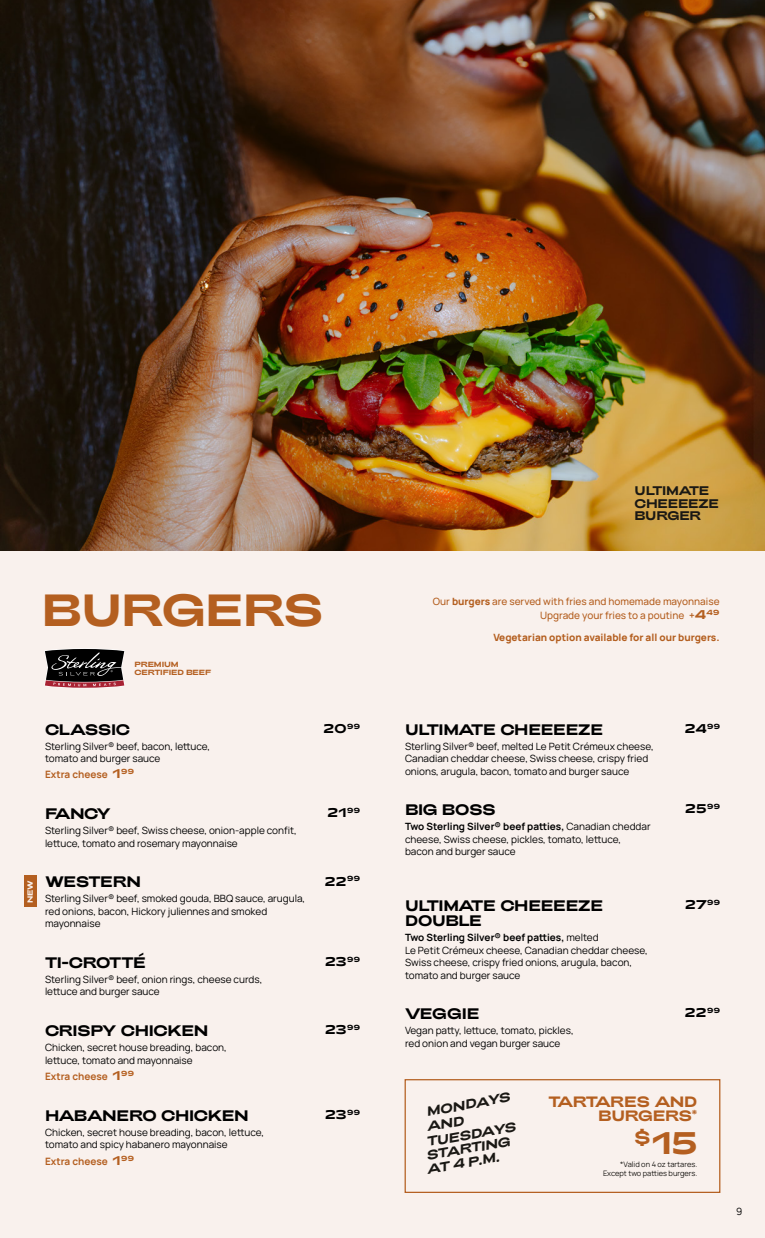
<style>
.page{position:relative;width:765px;height:1238px;background:#f9f1ed}
.page>*{position:absolute;margin:0;border:0;box-sizing:border-box;transform-origin:0 0}
.t1{font:700 45px "Adieu";letter-spacing:-.03em;color:#b45f20}
.t2{font:700 31.25px "Adieu";color:#b45f20}
.t3{font:700 15.25px/15.2px "Adieu";letter-spacing:-.035em;color:#000}
.t4{font:700 15px/13.8px "Adieu";letter-spacing:-.05em;color:#b45f20;text-align:right}
.t5{font:italic 700 13.12px/14.9px "Adieu";color:#1a1814}
.t6{font:700 12.62px "Adieu";letter-spacing:.05em;color:#000}
.t7{font:700 12.5px/12.5px "Adieu";letter-spacing:-.035em;color:#1a1814}
.t8{font:700 10.12px "Manrope";color:#b45f20}
.t9{font:500 10.12px "Manrope";color:#b45f20}
.t10{font:10px/12.5px "Manrope";color:#000}
.t11{font:500 10px "Manrope";color:#b45f20}
.t12{font:800 10px "Manrope";color:#b45f20}
.t13{font:7.5px/8.8px "Manrope";color:#1a1814;text-align:right}
.t14{font:700 7.5px/8.8px "Adieu";letter-spacing:-.035em;color:#b45f20}
.t15{font:700 7.5px "Adieu";color:#f9f1ed}
.s1{font-weight:800}
.s2{font-weight:700}
.s3{font-family:"Adieu";font-weight:700;font-size:12.62px}
.s4{font-family:"Adieu";font-size:12.62px}
</style>
<div class="page">
<img style="left:0;top:0;width:765px;height:550px">
<svg style="left:45px;top:648px;width:80px;height:40px;background:#483839"></svg>
<div style="left:24px;top:875px;width:13px;height:32px;background:#b45f20"></div>
<div style="left:405px;top:1079px;width:315px;height:113px;border:1px solid #b45f20"></div>
<p class="t7" style="left:635px;top:484px;width:86px">ULTIMATE<br>CHEEEEZE<br>BURGER</p>
<h1 class="t1" style="left:41px;top:584px;width:283px">BURGERS</h1>
<p class="t11" style="left:433px;top:594px;width:288px">Our <span class="s1">burgers</span> are served with fries and homemade mayonnaise</p>
<p class="t9" style="left:540px;top:608px;width:181px">Upgrade your fries to a poutine <span class="s2">+</span><span class="s3">4</span><sup>49</sup></p>
<p class="t12" style="left:493px;top:630px;width:228px">Vegetarian option available for all our burgers.</p>
<p class="t14" style="left:135px;top:659px;width:78px">PREMIUM<br>CERTIFIED BEEF</p>
<p class="t15" style="left:26px;top:903px;width:24px;rotate:-90deg">NEW</p>
<h3 class="t3" style="left:45px;top:721px;width:87px">CLASSIC</h3>
<p class="t10" style="left:45px;top:739px;width:167px">Sterling Silver® beef, bacon, lettuce, tomato and burger sauce</p>
<p class="t8" style="left:45px;top:767px;width:91px">Extra cheese <span class="s4">1</span><sup>99</sup></p>
<h3 class="t3" style="left:45px;top:806px;width:68px">FANCY</h3>
<p class="t10" style="left:45px;top:823px;width:253px">Sterling Silver® beef, Swiss cheese, onion-apple confit, lettuce, tomato and rosemary mayonnaise</p>
<h3 class="t3" style="left:45px;top:874px;width:98px">WESTERN</h3>
<p class="t10" style="left:45px;top:892px;width:262px">Sterling Silver® beef, smoked gouda, BBQ sauce, arugula, red onions, bacon, Hickory juliennes and smoked mayonnaise</p>
<h3 class="t3" style="left:45px;top:955px;width:103px">TI-CROTTÉ</h3>
<p class="t10" style="left:45px;top:972px;width:219px">Sterling Silver® beef, onion rings, cheese curds, lettuce and burger sauce</p>
<h3 class="t3" style="left:45px;top:1023px;width:165px">CRISPY CHICKEN</h3>
<p class="t10" style="left:45px;top:1040px;width:183px">Chicken, secret house breading, bacon, lettuce, tomato and mayonnaise</p>
<p class="t8" style="left:45px;top:1069px;width:91px">Extra cheese <span class="s4">1</span><sup>99</sup></p>
<h3 class="t3" style="left:45px;top:1107px;width:205px">HABANERO CHICKEN</h3>
<p class="t10" style="left:45px;top:1125px;width:221px">Chicken, secret house breading, bacon, lettuce, tomato and spicy habanero mayonnaise</p>
<p class="t8" style="left:45px;top:1153px;width:91px">Extra cheese <span class="s4">1</span><sup>99</sup></p>
<p class="t6" style="left:324px;top:721px;width:38px">20<sup>99</sup></p>
<p class="t6" style="left:328px;top:805px;width:34px">21<sup>99</sup></p>
<p class="t6" style="left:325px;top:873px;width:37px">22<sup>99</sup></p>
<p class="t6" style="left:325px;top:954px;width:36px">23<sup>99</sup></p>
<p class="t6" style="left:325px;top:1022px;width:36px">23<sup>99</sup></p>
<p class="t6" style="left:325px;top:1107px;width:36px">23<sup>99</sup></p>
<h3 class="t3" style="left:405px;top:721px;width:200px">ULTIMATE CHEEEEZE</h3>
<p class="t10" style="left:405px;top:739px;width:250px">Sterling Silver® beef, melted Le Petit Crémeux cheese,<br>Canadian cheddar cheese, Swiss cheese, crispy fried onions, arugula, bacon, tomato and burger sauce</p>
<h3 class="t3" style="left:405px;top:802px;width:92px">BIG BOSS</h3>
<p class="t10" style="left:405px;top:820px;width:247px"><span class="s2">Two Sterling Silver® beef patties,</span> Canadian cheddar cheese, Swiss cheese, pickles, tomato, lettuce, bacon and burger sauce</p>
<h3 class="t3" style="left:405px;top:898px;width:200px">ULTIMATE CHEEEEZE<br>DOUBLE</h3>
<p class="t10" style="left:405px;top:930px;width:244px"><span class="s2">Two Sterling Silver® beef patties,</span> melted<br>Le Petit Crémeux cheese, Canadian cheddar cheese, Swiss cheese, crispy fried onions, arugula, bacon, tomato and burger sauce</p>
<h3 class="t3" style="left:405px;top:1006px;width:76px">VEGGIE</h3>
<p class="t10" style="left:405px;top:1024px;width:170px">Vegan patty, lettuce, tomato, pickles, red onion and vegan burger sauce</p>
<p class="t6" style="left:685px;top:721px;width:37px">24<sup>99</sup></p>
<p class="t6" style="left:685px;top:801px;width:36px">25<sup>99</sup></p>
<p class="t6" style="left:685px;top:897px;width:36px">27<sup>99</sup></p>
<p class="t6" style="left:685px;top:1005px;width:37px">22<sup>99</sup></p>
<h3 class="t5" style="left:421px;top:1105px;width:92px;text-indent:5px;rotate:-10deg">MONDAYS<br>AND<br>TUESDAYS</h3>
<h3 class="t5" style="left:424px;top:1149px;width:88px;line-height:13.5px;rotate:-10deg">STARTING<br>AT 4 P.M.</h3>
<h3 class="t4" style="left:548px;top:1094px;width:150px">TARTARES AND<br>BURGERS<sup>*</sup></h3>
<h2 class="t2" style="left:634px;top:1124px;width:64px"><sup>$</sup>15</h2>
<p class="t13" style="left:603px;top:1159px;width:96px">*Valid on 4 oz tartares.<br>Except two patties burgers.</p>
<p class="t10" style="left:736px;top:1205px;width:8px">9</p>
</div>
